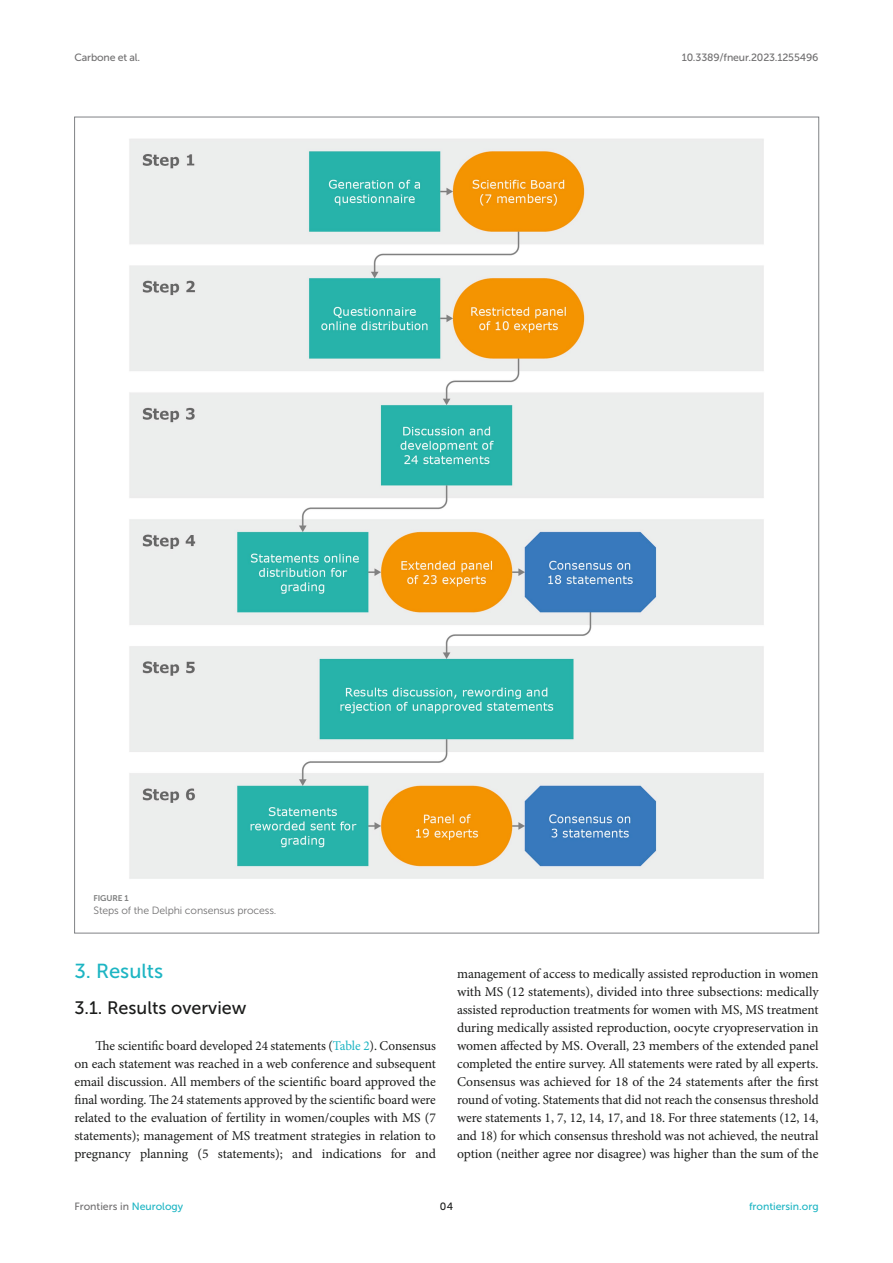
<style>
.page{position:relative;width:893px;height:1263px;background:#fff}
.page>*{position:absolute;margin:0;border:0;box-sizing:border-box;transform-origin:0 0}
.HEAD_1{font:20.25px "Museo Sans 500";color:#1db5c3}
.HEAD_2_after_HEAD_1{font:18px "Museo Sans 500";color:#1b1c1b}
.TEXT_FLUSH{font:13.5px/18px "Minion Pro";letter-spacing:-.01em;color:#1b1c1b;text-align:justify}
.t1{font:10.5px "Museo Sans 500";letter-spacing:-.015em;color:#706f70}
.FIG_LEG{font:10.5px "Museo Sans 300";letter-spacing:-.01em;color:#706f70}
.t2{font:10.5px "Museo Sans 500";color:#1db5c3}
.t3{font:10.5px "Museo Sans 500";color:#1b1c1b}
.FIG_HD{font:8.25px "Museo Sans 700";letter-spacing:-.01em;color:#7e7f7f}
.s1{color:#1db5c3}
</style>
<div class="page">
<img style="left:129px;top:139px;width:635px;height:740px">
<p class="t1" style="left:74px;top:51px;width:67px">Carbone et al.</p>
<p class="t1" style="left:682px;top:51px;width:138px">10.3389/fneur.2023.1255496</p>
<p class="FIG_HD" style="left:94px;top:893px;width:37px">FIGURE 1</p>
<p class="FIG_LEG" style="left:94px;top:905px;width:184px">Steps of the Delphi consensus process.</p>
<p class="HEAD_1" style="left:74px;top:960px;width:90px">3. Results</p>
<p class="HEAD_2_after_HEAD_1" style="left:74px;top:998px;width:174px">3.1. Results overview</p>
<p class="TEXT_FLUSH" style="left:74px;top:1037px;width:363px;text-indent:21px">The scientific board developed 24 statements (<span class="s1">Table 2</span>). Consensus on each statement was reached in a web conference and subsequent email discussion. All members of the scientific board approved the final wording. The 24 statements approved by the scientific board were related to the evaluation of fertility in women/couples with MS (7 statements); management of MS treatment strategies in relation to pregnancy planning (5 statements); and indications for and</p>
<p class="TEXT_FLUSH" style="left:457px;top:965px;width:363px">management of access to medically assisted reproduction in women with MS (12 statements), divided into three subsections: medically assisted reproduction treatments for women with MS, MS treatment during medically assisted reproduction, oocyte cryopreservation in women affected by MS. Overall, 23 members of the extended panel completed the entire survey. All statements were rated by all experts.<br>Consensus was achieved for 18 of the 24 statements after the first round of voting. Statements that did not reach the consensus threshold were statements 1, 7, 12, 14, 17, and 18. For three statements (12, 14, and 18) for which consensus threshold was not achieved, the neutral option (neither agree nor disagree) was higher than the sum of the</p>
<p class="t1" style="left:74px;top:1200px;width:110px">Frontiers in <span class="s1">Neurology</span></p>
<p class="t3" style="left:440px;top:1200px;width:15px">04</p>
<p class="t2" style="left:749px;top:1200px;width:71px">frontiersin.org</p>
</div>
